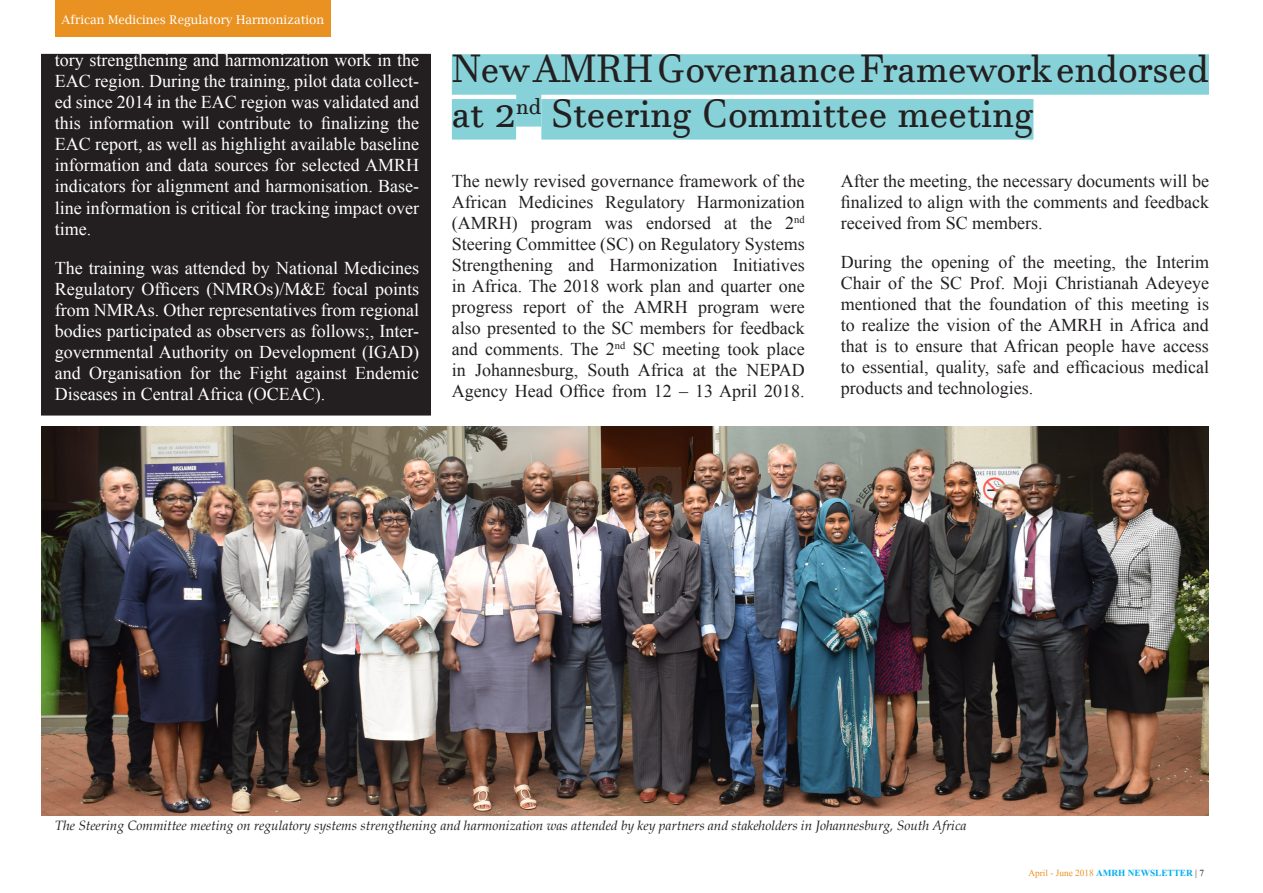
<style>
.page{position:relative;width:1263px;height:893px;background:#fff}
.page>*{position:absolute;margin:0;border:0;box-sizing:border-box;transform-origin:0 0}
.t1{font:39px/44.8px "Javanese Text";color:#231f20}
.t2{font:18px/21px "Times New Roman";color:#231f20;text-align:justify}
.No_Spacing{font:18px/21px "Times New Roman";color:#fff;text-align:justify}
.t3{font:italic 13.5px "Book Antiqua";color:#231f20}
.t4{font:12px "Lucida Bright";color:#fff}
.t5{font:12px "Kokila";color:#e99222}
.s1{font-weight:700;color:#00aeef}
.s2{color:#231f20}
</style>
<div class="page">
<div style="left:55px;top:1px;width:275px;height:36px;background:#e99222"></div>
<div style="left:42px;top:55px;width:388px;height:360px;background:#231f20"></div>
<div style="left:41px;top:54px;width:390px;height:362px;border:2px solid #231f20"></div>
<img style="left:42px;top:427px;width:1166px;height:388px">
<div style="left:452px;top:54px;width:757px;height:41px;background:#87d2d8"></div>
<div style="left:452px;top:99px;width:64px;height:41px;background:#87d2d8"></div>
<div style="left:516px;top:86px;width:25px;height:41px;background:#87d2d8"></div>
<div style="left:541px;top:99px;width:492px;height:41px;background:#87d2d8"></div>
<p class="t4" style="left:61px;top:13px;width:264px">African Medicines Regulatory Harmonization</p>
<p class="No_Spacing" style="left:55px;top:49px;width:366px">tory strengthening and harmonization work in the EAC region. During the training, pilot data collect&shy;ed since 2014 in the EAC region was validated and this information will contribute to finalizing the EAC report, as well as highlight available baseline information and data sources for selected AMRH indicators for alignment and harmonisation. Base&shy;line information is critical for tracking impact over time.</p>
<p class="No_Spacing" style="left:55px;top:256px;width:366px">The training was attended by National Medicines Regulatory Officers (NMROs)/M&amp;E focal points from NMRAs. Other representatives from regional bodies participated as observers as follows;, Inter&shy;governmental Authority on Development (IGAD) and Organisation for the Fight against Endemic Diseases in Central Africa (OCEAC).</p>
<p class="t1" style="left:452px;top:46px;width:759px">New AMRH Governance Framework endorsed at 2<sup>nd</sup> Steering Committee meeting</p>
<p class="t2" style="left:452px;top:170px;width:354px">The newly revised governance framework of the African Medicines Regulatory Harmonization (AMRH) program was endorsed at the 2<sup>nd </sup>Steering Committee (SC) on Regulatory Systems Strengthening and Harmonization Initiatives in Africa. The 2018 work plan and quarter one progress report of the AMRH program were also presented to the SC members for feedback and comments. The 2<sup>nd</sup> SC meeting took place in Johannesburg, South Africa at the NEPAD Agency Head Office from 12 – 13 April 2018.</p>
<p class="t2" style="left:841px;top:170px;width:370px">After the meeting, the necessary documents will be finalized to align with the comments and feedback received from SC members.</p>
<p class="t2" style="left:841px;top:251px;width:370px">During the opening of the meeting, the Interim Chair of the SC Prof. Moji Christianah Adeyeye mentioned that the foundation of this meeting is to realize the vision of the AMRH in Africa and that is to ensure that African people have access to essential, quality, safe and efficacious medical products and technologies.</p>
<p class="t3" style="left:55px;top:816px;width:913px">The Steering Committee meeting on regulatory systems strengthening and harmonization was attended by key partners and stakeholders in Johannesburg, South Africa</p>
<p class="t5" style="left:1028px;top:866px;width:177px">April - June 2018 <span class="s1">AMRH NEWSLETTER</span> <span class="s2">| 7</span></p>
</div>
